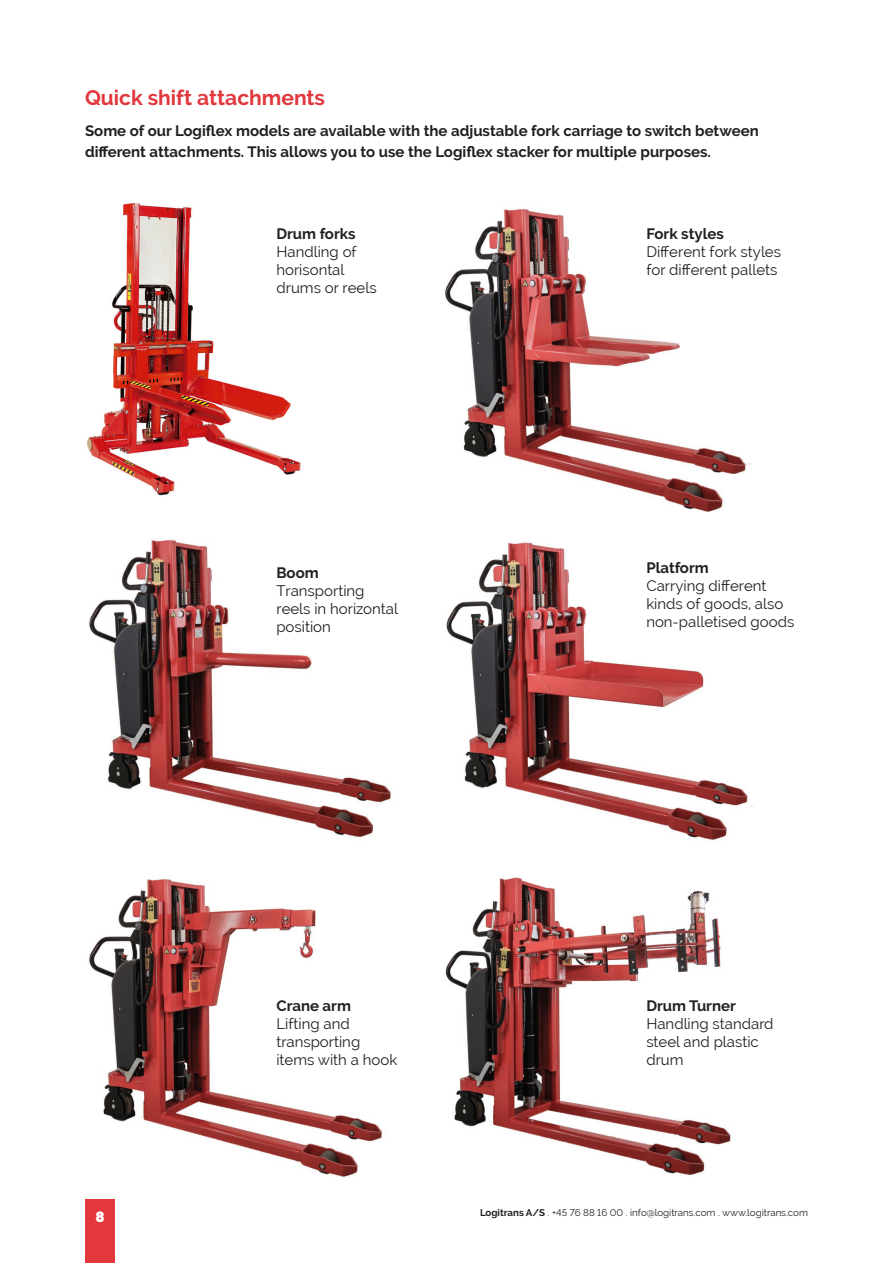
<style>
.page{position:relative;width:893px;height:1263px;background:#fff}
.page>*{position:absolute;margin:0;border:0;box-sizing:border-box;transform-origin:0 0}
.t1{font:700 21px "Raleway";color:#e1373d}
.t2{font:15px/18px "Raleway";color:#231f20}
.t3{font:700 15px/21px "Raleway";color:#231f20}
.t4{font:900 15px "Raleway";color:#fff}
.t5{font:9.75px "Raleway";color:#231f20}
.s1{font-weight:700}
</style>
<div class="page">
<div style="left:85px;top:1199px;width:30px;height:64px;background:#e1373d"></div>
<img style="left:89px;top:879px;width:298px;height:299px">
<img style="left:445px;top:877px;width:286px;height:298px">
<img style="left:89px;top:539px;width:302px;height:299px">
<img style="left:446px;top:542px;width:307px;height:298px">
<img style="left:87px;top:203px;width:214px;height:293px">
<img style="left:445px;top:208px;width:306px;height:304px">
<h1 class="t1" style="left:85px;top:85px;width:242px">Quick shift attachments</h1>
<p class="t3" style="left:85px;top:120px;width:675px">Some of our Logiflex models are available with the adjustable fork carriage to switch between different attachments. This allows you to use the Logiflex stacker for multiple purposes.</p>
<p class="t3" style="left:276px;top:224px;width:81px">Drum forks</p>
<p class="t2" style="left:276px;top:243px;width:102px">Handling of horisontal drums or reels</p>
<p class="t3" style="left:276px;top:562px;width:44px">Boom</p>
<p class="t2" style="left:276px;top:582px;width:123px">Transporting reels in horizontal position</p>
<p class="t3" style="left:276px;top:995px;width:76px">Crane arm</p>
<p class="t2" style="left:276px;top:1015px;width:122px">Lifting and transporting items with a hook</p>
<p class="t3" style="left:646px;top:224px;width:79px">Fork styles</p>
<p class="t2" style="left:646px;top:243px;width:136px">Different fork styles for different pallets</p>
<p class="t3" style="left:646px;top:558px;width:64px">Platform</p>
<p class="t2" style="left:646px;top:577px;width:149px">Carrying different kinds of goods, also non-palletised goods</p>
<p class="t3" style="left:646px;top:995px;width:91px">Drum Turner</p>
<p class="t2" style="left:646px;top:1015px;width:129px">Handling standard steel and plastic drum</p>
<p class="t4" style="left:95px;top:1208px;width:11px">8</p>
<p class="t5" style="left:480px;top:1207px;width:329px"><span class="s1">Logitrans A/S</span> . +45 76 88 16 00 . info@logitrans.com . www.logitrans.com</p>
</div>
